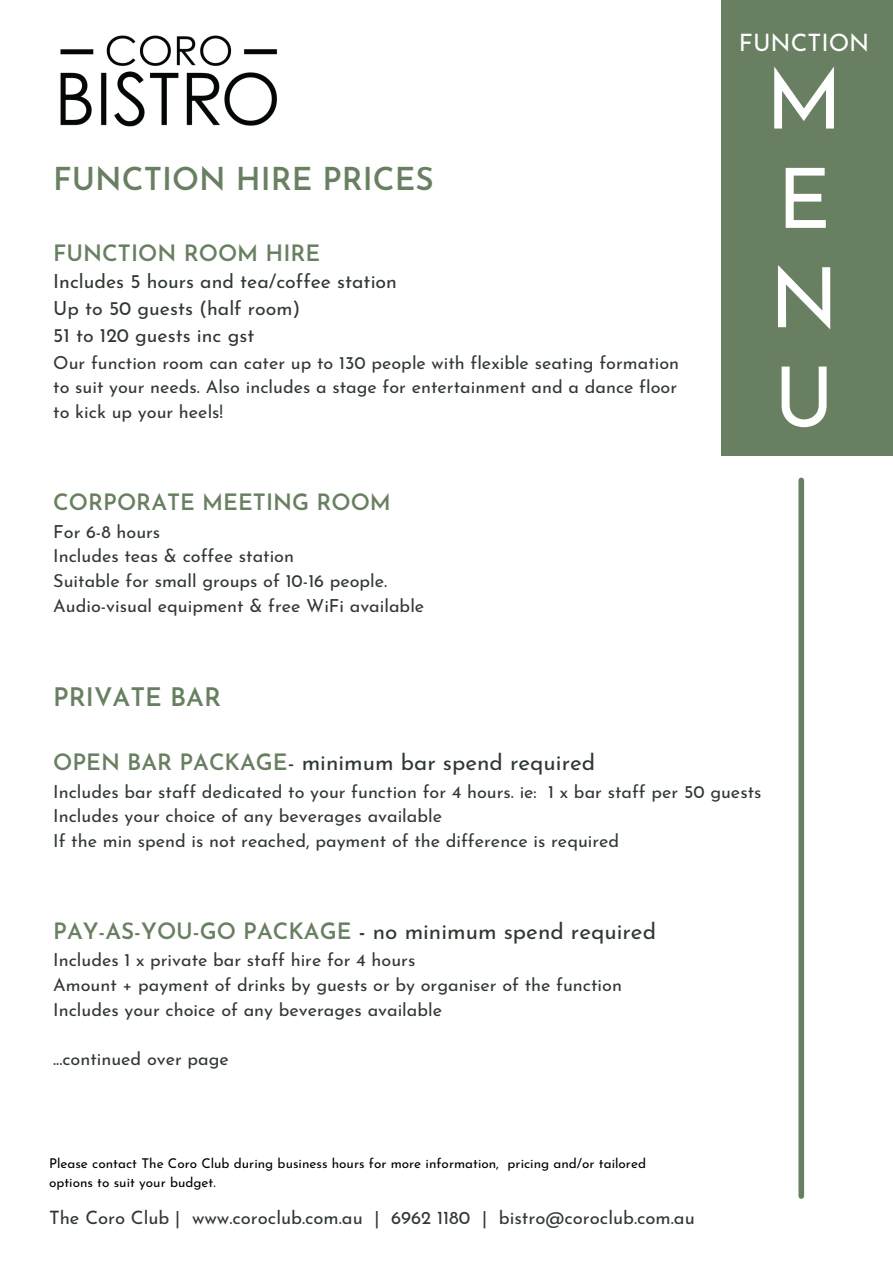
<style>
.page{position:relative;width:893px;height:1264px;background:#fff}
.page>*{position:absolute;margin:0;border:0;box-sizing:border-box;transform-origin:0 0}
.t1{font:82.95px "Josefin Sans";color:#fff}
.t2{font:600 31.5px "Josefin Sans";color:#688061}
.t3{font:600 25.5px "Josefin Sans";color:#688061}
.t4{font:24px "Josefin Sans";color:#fff}
.t5{font:22.5px "Josefin Sans";color:#303931}
.t6{font:600 22.5px "Josefin Sans";color:#688061}
.t7{font:19.5px/27px "Josefin Sans";color:#303931}
.t8{font:18.45px "Josefin Sans";color:#303931}
.t9{font:18px/24.8px "Josefin Sans";color:#303931}
.t10{font:13.5px/18px "Josefin Sans";color:#000}
.s1{font-weight:600;color:#688061}
.s2{font-weight:600}
</style>
<div class="page">
<div style="left:798px;top:480px;width:6px;height:715px;background:#688061"></div>
<div style="left:720px;top:0;width:172px;height:456px;background:#688061"></div>
<img style="left:60px;top:35px;width:217px;height:92px">
<h2 class="t2" style="left:53px;top:166px;width:382px">FUNCTION HIRE PRICES</h2>
<p class="t6" style="left:53px;top:244px;width:268px">FUNCTION ROOM HIRE</p>
<p class="t7" style="left:53px;top:269px;width:345px">Includes 5 hours and tea/coffee station<br>Up to 50 guests (half room)<br>51 to 120 guests inc gst</p>
<p class="t9" style="left:53px;top:352px;width:627px;text-align:justify">Our function room can cater up to 130 people with flexible seating formation to suit your needs. Also includes a stage for entertainment and a dance floor to kick up your heels!</p>
<p class="t6" style="left:53px;top:493px;width:339px">CORPORATE MEETING ROOM</p>
<p class="t9" style="left:53px;top:520px;width:372px">For 6-8 hours<br>Includes teas &amp; coffee station<br>Suitable for small groups of 10-16 people.<br>Audio-visual equipment &amp; free WiFi available</p>
<h3 class="t3" style="left:53px;top:687px;width:169px">PRIVATE BAR</h3>
<h3 class="t4" style="left:738px;top:33px;width:132px">FUNCTION</h3>
<p class="t1" style="left:765px;top:66px;width:78px">M</p>
<p class="t1" style="left:777px;top:166px;width:56px">E</p>
<p class="t1" style="left:769px;top:265px;width:71px">N</p>
<p class="t1" style="left:773px;top:364px;width:62px">U</p>
<p class="t5" style="left:53px;top:753px;width:543px"><span class="s1">OPEN BAR PACKAGE</span>- minimum bar spend required</p>
<p class="t9" style="left:53px;top:780px;width:709px">Includes bar staff dedicated to your function for 4 hours. ie: 1 x bar staff per 50 guests<br>Includes your choice of any beverages available<br>If the min spend is not reached, payment of the difference is required</p>
<p class="t5" style="left:53px;top:922px;width:604px"><span class="s1">PAY-AS-YOU-GO PACKAGE</span> <span class="s2">-</span> no minimum spend required</p>
<p class="t9" style="left:53px;top:949px;width:570px">Includes 1 x private bar staff hire for 4 hours<br>Amount + payment of drinks by guests or by organiser of the function<br>Includes your choice of any beverages available</p>
<p class="t9" style="left:53px;top:1048px;width:177px">...continued over page</p>
<h4 class="t10" style="left:49px;top:1156px;width:598px">Please contact The Coro Club during business hours for more information, pricing and/or tailored options to suit your budget.</h4>
<p class="t8" style="left:49px;top:1209px;width:647px">The Coro Club | www.coroclub.com.au | 6962 1180 | bistro@coroclub.com.au</p>
</div>
